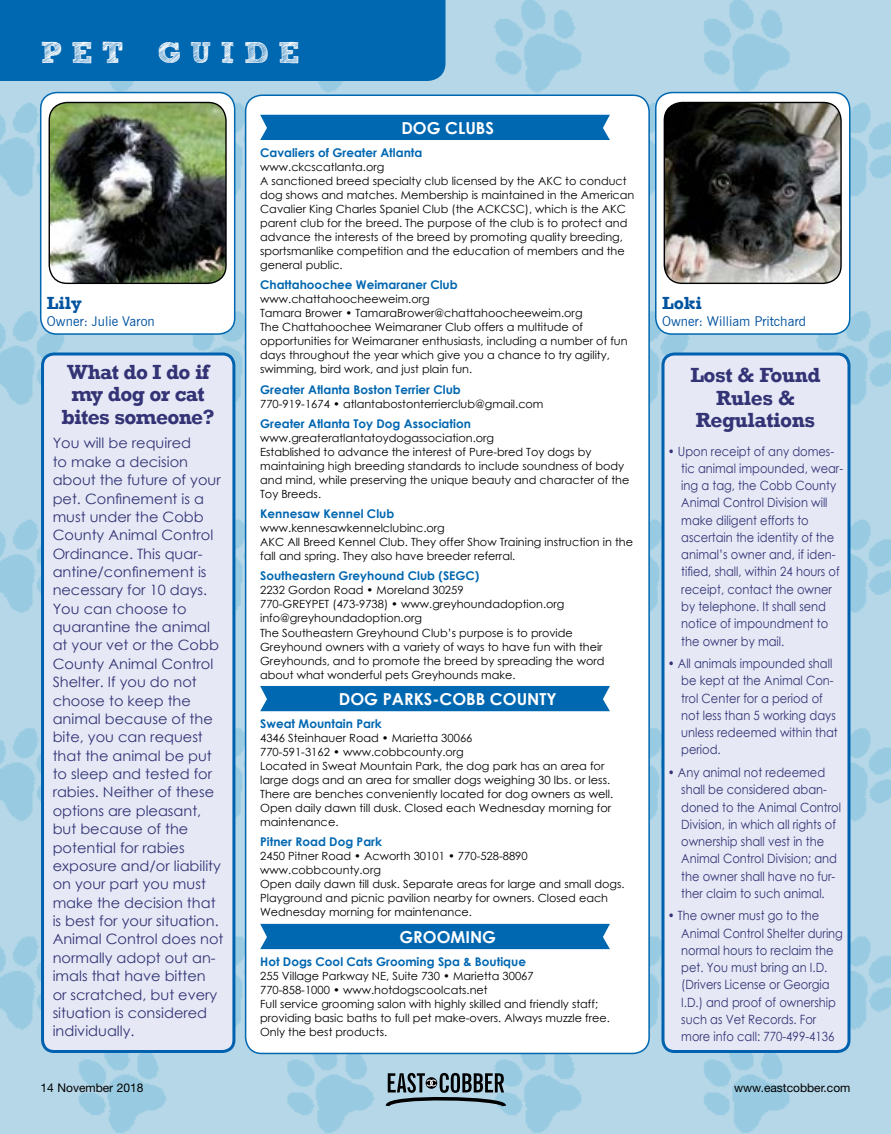
<style>
.page{position:relative;width:891px;height:1134px;background:#fff}
.page>*{position:absolute;margin:0;border:0;box-sizing:border-box;transform-origin:0 0}
.t1{font:700 30px "freeversion Sketch Block";letter-spacing:.3em;color:#fff}
.t2{font:700 21px/22.5px "Rockwell";letter-spacing:-.03em;color:#333376;text-align:center}
.t3{font:700 18px "Rockwell";color:#00539f}
.t4{font:700 16.5px "Century Gothic";color:#fff}
.t5{font:14.25px/18.3px "Century Gothic";color:#333376}
.t6{font:13.5px "News Gothic BT";color:#00539f}
.t7{font:12.75px/17.2px "Century Gothic";color:#333376;scale:.9 1}
.t8{font:700 12px "Century Gothic";color:#0067b1}
.t9{font:12px "Helvetica Neue LT Std";color:#000}
.t10{font:11.25px/14px "Century Gothic";color:#000}
</style>
<div class="page">
<img style="left:0;top:0;width:891px;height:1134px">
<svg style="left:384px;top:1073px;width:124px;height:36px;background:#768d98"></svg>
<div style="left:246px;top:95px;width:403px;height:958px;background:#fff;border-radius:16px"></div>
<div style="left:245px;top:94px;width:405px;height:960px;border:2px solid #0067b1;border-radius:16px"></div>
<div style="left:260px;top:115px;width:350px;height:25px;background:#0067b1"></div>
<div style="left:260px;top:686px;width:350px;height:25px;background:#0067b1"></div>
<div style="left:260px;top:924px;width:350px;height:25px;background:#0067b1"></div>
<div style="left:43px;top:354px;width:191px;height:698px;background:#e6e9f5;border-radius:11px"></div>
<div style="left:41px;top:352px;width:194px;height:701px;border:3px solid #0061af;border-radius:11px"></div>
<div style="left:663px;top:354px;width:186px;height:698px;background:#e6e9f5;border-radius:11px"></div>
<div style="left:662px;top:352px;width:188px;height:701px;border:3px solid #0061af;border-radius:11px"></div>
<div style="left:41px;top:93px;width:194px;height:241px;background:#fff;border-radius:16px"></div>
<div style="left:40px;top:92px;width:195px;height:243px;border:2px solid #0067b1;border-radius:16px"></div>
<img style="left:49px;top:102px;width:177px;height:181px">
<div style="left:49px;top:102px;width:178px;height:182px;border:1px solid #000;border-radius:18px"></div>
<div style="left:0;top:0;width:446px;height:81px;background:#0067b1"></div>
<div style="left:656px;top:93px;width:194px;height:241px;background:#fff;border-radius:16px"></div>
<div style="left:655px;top:92px;width:196px;height:243px;border:2px solid #0067b1;border-radius:16px"></div>
<img style="left:664px;top:102px;width:177px;height:181px">
<div style="left:664px;top:102px;width:178px;height:182px;border:1px solid #000;border-radius:18px"></div>
<h1 class="t1" style="left:40px;top:41px;width:261px">PET GUIDE</h1>
<h3 class="t3" style="left:47px;top:292px;width:36px">Lily</h3>
<p class="t6" style="left:47px;top:313px;width:109px">Owner: Julie Varon</p>
<h2 class="t2" style="left:62px;top:360px;width:154px">What do I do if my dog or cat bites someone?</h2>
<p class="t5" style="left:53px;top:434px;width:172px">You will be required<br>to make a decision about the future of your pet. Confinement is a must under the Cobb<br>County Animal Control<br>Ordinance. This quar&shy;antine/confinement is necessary for 10 days.<br>You can choose to quarantine the animal at your vet or the Cobb<br>County Animal Control<br>Shelter. If you do not choose to keep the animal because of the bite, you can request that the animal be put to sleep and tested for rabies. Neither of these options are pleasant, but because of the potential for rabies exposure and/or liability on your part you must make the decision that is best for your situation.<br>Animal Control does not normally adopt out an&shy;imals that have bitten<br>or scratched, but every situation is considered individually.</p>
<h3 class="t4" style="left:401px;top:116px;width:94px">DOG CLUBS</h3>
<p class="t8" style="left:260px;top:143px;width:164px">Cavaliers of Greater Atlanta</p>
<p class="t10" style="left:260px;top:160px;width:376px">www.ckcscatlanta.org<br>A sanctioned breed specialty club licensed by the AKC to conduct dog shows and matches. Membership is maintained in the American Cavalier King Charles Spaniel Club (the ACKCSC), which is the AKC parent club for the breed. The purpose of the club is to protect and advance the interests of the breed by promoting quality breeding, sportsmanlike competition and the education of members and the general public.</p>
<p class="t8" style="left:260px;top:276px;width:199px">Chattahoochee Weimaraner Club</p>
<p class="t10" style="left:260px;top:292px;width:369px">www.chattahoocheeweim.org<br>Tamara Brower • TamaraBrower@chattahoocheeweim.org<br>The Chattahoochee Weimaraner Club offers a multitude of opportunities for Weimaraner enthusiasts, including a number of fun days throughout the year which give you a chance to try agility, swimming, bird work, and just plain fun.</p>
<p class="t8" style="left:260px;top:380px;width:202px">Greater Atlanta Boston Terrier Club</p>
<p class="t10" style="left:260px;top:396px;width:285px">770-919-1674 • atlantabostonterrierclub@gmail.com</p>
<p class="t8" style="left:260px;top:414px;width:212px">Greater Atlanta Toy Dog Association</p>
<p class="t10" style="left:260px;top:431px;width:371px">www.greateratlantatoydogassociation.org<br>Established to advance the interest of Pure-bred Toy dogs by maintaining high breeding standards to include soundness of body and mind, while preserving the unique beauty and character of the Toy Breeds.</p>
<p class="t8" style="left:260px;top:505px;width:136px">Kennesaw Kennel Club</p>
<p class="t10" style="left:260px;top:521px;width:374px">www.kennesawkennelclubinc.org<br>AKC All Breed Kennel Club. They offer Show Training instruction in the fall and spring. They also have breeder referral.</p>
<p class="t8" style="left:260px;top:567px;width:221px">Southeastern Greyhound Club (SEGC)</p>
<p class="t10" style="left:260px;top:583px;width:346px">2232 Gordon Road • Moreland 30259<br>770-GREYPET (473-9738) • www.greyhoundadoption.org info@greyhoundadoption.org<br>The Southeastern Greyhound Club’s purpose is to provide Greyhound owners with a variety of ways to have fun with their Greyhounds, and to promote the breed by spreading the word about what wonderful pets Greyhounds make.</p>
<h3 class="t4" style="left:339px;top:687px;width:219px">DOG PARKS-COBB COUNTY</h3>
<p class="t8" style="left:260px;top:715px;width:123px">Sweat Mountain Park</p>
<p class="t10" style="left:260px;top:731px;width:355px">4346 Steinhauer Road • Marietta 30066<br>770-591-3162 • www.cobbcounty.org<br>Located in Sweat Mountain Park, the dog park has an area for large dogs and an area for smaller dogs weighing 30 lbs. or less.<br>There are benches conveniently located for dog owners as well.<br>Open daily dawn till dusk. Closed each Wednesday morning for maintenance.</p>
<p class="t8" style="left:260px;top:833px;width:123px">Pitner Road Dog Park</p>
<p class="t10" style="left:260px;top:849px;width:366px">2450 Pitner Road • Acworth 30101 • 770-528-8890 www.cobbcounty.org<br>Open daily dawn till dusk. Separate areas for large and small dogs.<br>Playground and picnic pavilion nearby for owners. Closed each Wednesday morning for maintenance.</p>
<h3 class="t4" style="left:399px;top:925px;width:98px">GROOMING</h3>
<p class="t8" style="left:260px;top:952px;width:267px">Hot Dogs Cool Cats Grooming Spa &amp; Boutique</p>
<p class="t10" style="left:260px;top:969px;width:351px">255 Village Parkway NE, Suite 730 • Marietta 30067<br>770-858-1000 • www.hotdogscoolcats.net<br>Full service grooming salon with highly skilled and friendly staff; providing basic baths to full pet make-overs. Always muzzle free.<br>Only the best products.</p>
<h3 class="t3" style="left:662px;top:292px;width:41px">Loki</h3>
<p class="t6" style="left:662px;top:313px;width:146px">Owner: William Pritchard</p>
<h2 class="t2" style="left:690px;top:364px;width:132px">Lost &amp; Found<br>Rules &amp;<br>Regulations</h2>
<p class="t7" style="left:681px;top:442px;width:181px;text-indent:-14px">• Upon receipt of any domes&shy;tic animal impounded, wear&shy;ing a tag, the Cobb County<br>Animal Control Division will make diligent efforts to ascertain the identity of the animal’s owner and, if iden&shy;tified, shall, within 24 hours of receipt, contact the owner by telephone. It shall send notice of impoundment to the owner by mail.</p>
<p class="t7" style="left:681px;top:655px;width:175px;text-indent:-13px">• All animals impounded shall be kept at the Animal Con&shy;trol Center for a period of not less than 5 working days unless redeemed within that period.</p>
<p class="t7" style="left:681px;top:764px;width:179px;text-indent:-13px">• Any animal not redeemed shall be considered aban&shy;doned to the Animal Control<br>Division, in which all rights of ownership shall vest in the<br>Animal Control Division; and the owner shall have no fur&shy;ther claim to such animal.</p>
<p class="t7" style="left:681px;top:907px;width:181px;text-indent:-13px">• The owner must go to the<br>Animal Control Shelter during normal hours to reclaim the pet. You must bring an I.D. (Drivers License or Georgia<br>I.D.) and proof of ownership such as Vet Records. For more info call: 770-499-4136</p>
<p class="t9" style="left:41px;top:1081px;width:105px">14 November 2018</p>
<p class="t9" style="left:734px;top:1081px;width:118px">www.eastcobber.com</p>
</div>
